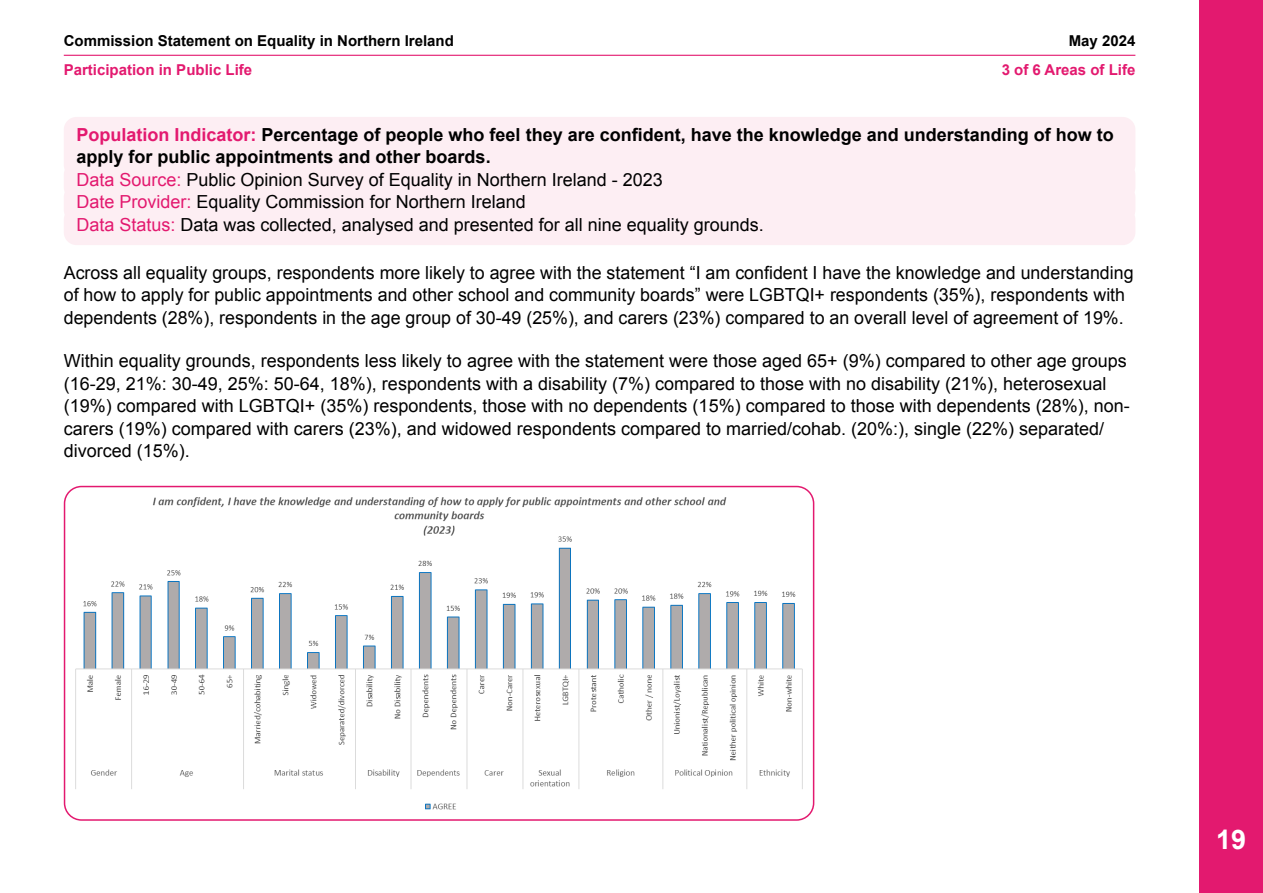
<style>
.page{position:relative;width:1263px;height:893px;background:#fff}
.page>*{position:absolute;margin:0;border:0;box-sizing:border-box;transform-origin:0 0}
.t1{font:700 27px "Arial";color:#fff}
.P_-_Body{font:18px/22.5px "Arial";color:#000}
.P_-_Tinted_Box{font:18px "Arial";color:#000}
.P_-_Tinted_Box-2{font:700 18px/22.5px "Arial";color:#000}
.t2{font:700 15px "Arial";color:#000}
.t3{font:700 15px "Arial";color:#e3196f}
.s1{color:#e3196f}
</style>
<div class="page">
<div style="left:1199px;top:0;width:64px;height:893px;background:#e3196f"></div>
<hr style="left:64px;top:55px;width:1071px;height:1px;background:#e3196f">
<div style="left:64px;top:117px;width:1071px;height:61px;background:#fdeef3;border-radius:13px"></div>
<div style="left:64px;top:162px;width:1071px;height:38px;background:#fdeef3;border-radius:13px"></div>
<div style="left:64px;top:184px;width:1071px;height:39px;background:#fdeef3;border-radius:13px"></div>
<div style="left:64px;top:207px;width:1071px;height:38px;background:#fdeef3;border-radius:13px"></div>
<img style="left:65px;top:486px;width:748px;height:332px">
<div style="left:64px;top:486px;width:750px;height:335px;border:2px solid #e3196f;border-radius:17px"></div>
<p class="t2" style="left:64px;top:30px;width:392px">Commission Statement on Equality in Northern Ireland</p>
<p class="t3" style="left:64px;top:60px;width:190px">Participation in Public Life</p>
<p class="t2" style="left:1069px;top:30px;width:68px">May 2024</p>
<p class="t3" style="left:1002px;top:60px;width:135px">3 of 6 Areas of Life</p>
<p class="P_-_Tinted_Box-2" style="left:77px;top:124px;width:1039px"><span class="s1">Population Indicator:</span> Percentage of people who feel they are confident, have the knowledge and understanding of how to apply for public appointments and other boards.</p>
<p class="P_-_Tinted_Box" style="left:77px;top:168px;width:588px"><span class="s1">Data Source:</span> Public Opinion Survey of Equality in Northern Ireland - 2023</p>
<p class="P_-_Tinted_Box" style="left:77px;top:190px;width:451px"><span class="s1">Date Provider:</span> Equality Commission for Northern Ireland</p>
<p class="P_-_Tinted_Box" style="left:77px;top:213px;width:689px"><span class="s1">Data Status:</span> Data was collected, analysed and presented for all nine equality grounds.</p>
<p class="P_-_Body" style="left:64px;top:261px;width:1071px">Across all equality groups, respondents more likely to agree with the statement “I am confident I have the knowledge and understanding of how to apply for public appointments and other school and community boards” were LGBTQI+ respondents (35%), respondents with dependents (28%), respondents in the age group of 30-49 (25%), and carers (23%) compared to an overall level of agreement of 19%.</p>
<p class="P_-_Body" style="left:64px;top:350px;width:1067px">Within equality grounds, respondents less likely to agree with the statement were those aged 65+ (9%) compared to other age groups (16-29, 21%: 30-49, 25%: 50-64, 18%), respondents with a disability (7%) compared to those with no disability (21%), heterosexual (19%) compared with LGBTQI+ (35%) respondents, those with no dependents (15%) compared to those with dependents (28%), non&shy;carers (19%) compared with carers (23%), and widowed respondents compared to married/cohab. (20%:), single (22%) separated/ divorced (15%).</p>
<h1 class="t1" style="left:1216px;top:822px;width:32px">19</h1>
</div>
